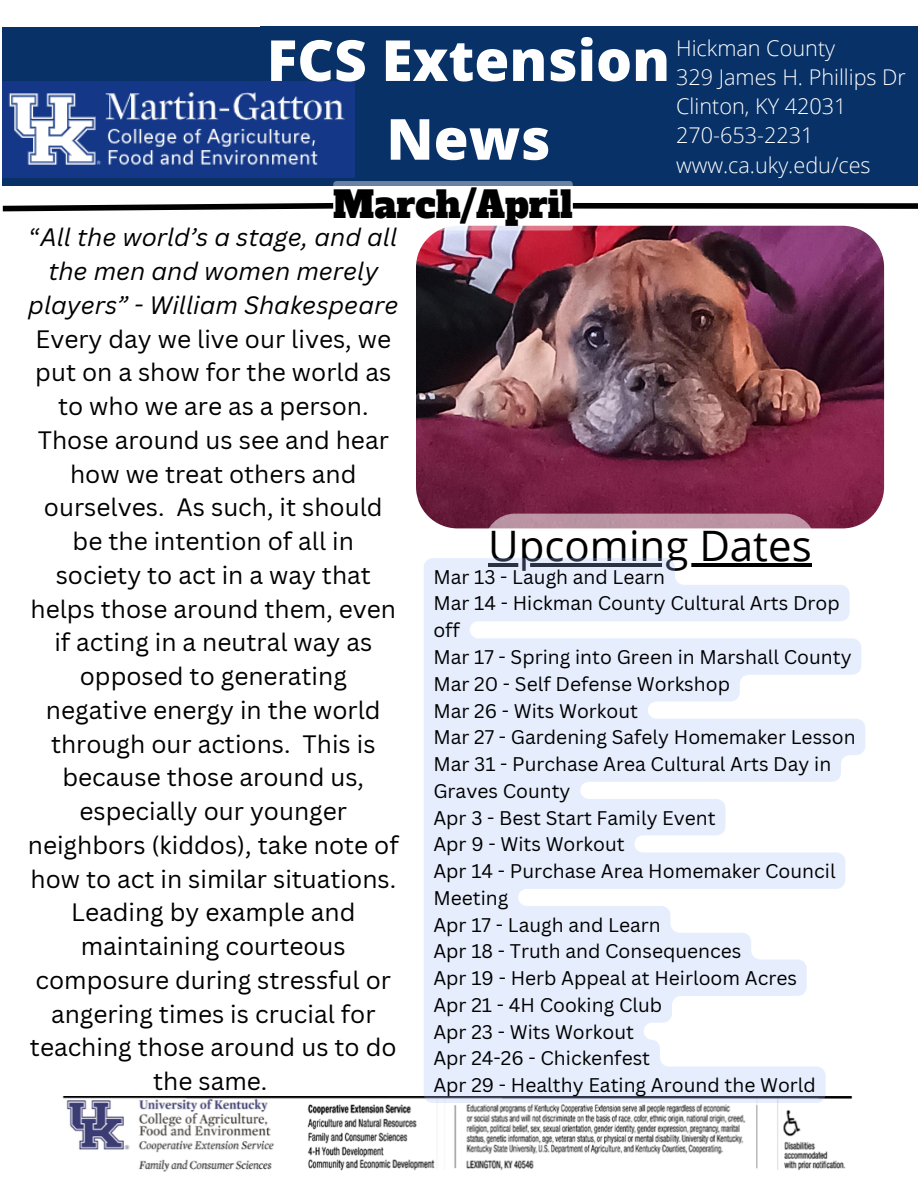
<style>
.page{position:relative;width:918px;height:1188px;background:#fff}
.page>*{position:absolute;margin:0;border:0;box-sizing:border-box;transform-origin:0 0}
.t1{font:800 56.7px/78.8px "Open Sans";color:#fff;text-align:center}
.t2{font:42px "Open Sans";color:#000}
.t3{font:36px "Alfa Slab One";color:#000}
.t4{font:24.45px/33.8px "Canva Sans";color:#000;text-align:center}
.t5{font:300 21.6px/29.2px "Open Sans";color:#fff}
.t6{font:19.2px/26.7px "Canva Sans";color:#000}
.s1{font-style:italic}
</style>
<div class="page">
<div style="left:573px;top:203px;width:345px;height:6px;background:#000"></div>
<img style="left:62px;top:1096px;width:784px;height:76px">
<div style="left:3px;top:27px;width:915px;height:159px;background:#073167"></div>
<img style="left:3px;top:82px;width:352px;height:95px">
<img style="left:416px;top:226px;width:468px;height:302px;border-radius:42px">
<svg style="left:2px;top:181px;width:571px;height:50px"></svg>
<svg style="left:484px;top:514px;width:332px;height:15px"></svg>
<svg style="left:424px;top:558px;width:441px;height:545px;fill:#e6edfd"></svg>
<h1 class="t1" style="left:267px;top:20px;width:405px">FCS Extension<br>News</h1>
<p class="t5" style="left:676px;top:33px;width:231px">Hickman County<br>329 James H. Phillips Dr<br>Clinton, KY 42031<br>270-653-2231 www.ca.uky.edu/ces</p>
<h5 class="t3" style="left:333px;top:181px;width:241px">March/April</h5>
<p class="t4" style="left:28px;top:220px;width:373px">“<span class="s1">All the world’s a stage, and all the men and women merely players” - William Shakespeare<br></span>Every day we live our lives, we put on a show for the world as to who we are as a person.<br>Those around us see and hear how we treat others and ourselves. As such, it should be the intention of all in society to act in a way that helps those around them, even if acting in a neutral way as opposed to generating negative energy in the world through our actions. This is because those around us, especially our younger neighbors (kiddos), take note of how to act in similar situations.<br>Leading by example and maintaining courteous composure during stressful or angering times is crucial for teaching those around us to do the same.</p>
<h3 class="t2" style="left:488px;top:516px;width:325px">Upcoming Dates</h3>
<p class="t6" style="left:433px;top:563px;width:233px">Mar 13 - Laugh and Learn</p>
<p class="t6" style="left:433px;top:590px;width:408px">Mar 14 - Hickman County Cultural Arts Drop off</p>
<h4 class="t6" style="left:433px;top:643px;width:420px">Mar 17 - Spring into Green in Marshall County</h4>
<p class="t6" style="left:433px;top:670px;width:298px">Mar 20 - Self Defense Workshop</p>
<h2 class="t6" style="left:433px;top:697px;width:206px">Mar 26 - Wits Workout</h2>
<p class="t6" style="left:433px;top:723px;width:424px">Mar 27 - Gardening Safely Homemaker Lesson</p>
<p class="t6" style="left:433px;top:750px;width:399px">Mar 31 - Purchase Area Cultural Arts Day in<br>Graves County</p>
<p class="t6" style="left:433px;top:804px;width:284px">Apr 3 - Best Start Family Event</p>
<p class="t6" style="left:433px;top:831px;width:193px">Apr 9 - Wits Workout</p>
<p class="t6" style="left:433px;top:857px;width:404px">Apr 14 - Purchase Area Homemaker Council<br>Meeting</p>
<p class="t6" style="left:433px;top:911px;width:229px">Apr 17 - Laugh and Learn</p>
<p class="t6" style="left:433px;top:938px;width:310px">Apr 18 - Truth and Consequences</p>
<p class="t6" style="left:433px;top:964px;width:365px">Apr 19 - Herb Appeal at Heirloom Acres</p>
<p class="t6" style="left:433px;top:991px;width:230px">Apr 21 - 4H Cooking Club</p>
<p class="t6" style="left:433px;top:1018px;width:202px">Apr 23 - Wits Workout</p>
<p class="t6" style="left:433px;top:1045px;width:218px">Apr 24-26 - Chickenfest</p>
<p class="t6" style="left:433px;top:1071px;width:384px">Apr 29 - Healthy Eating Around the World</p>
</div>
